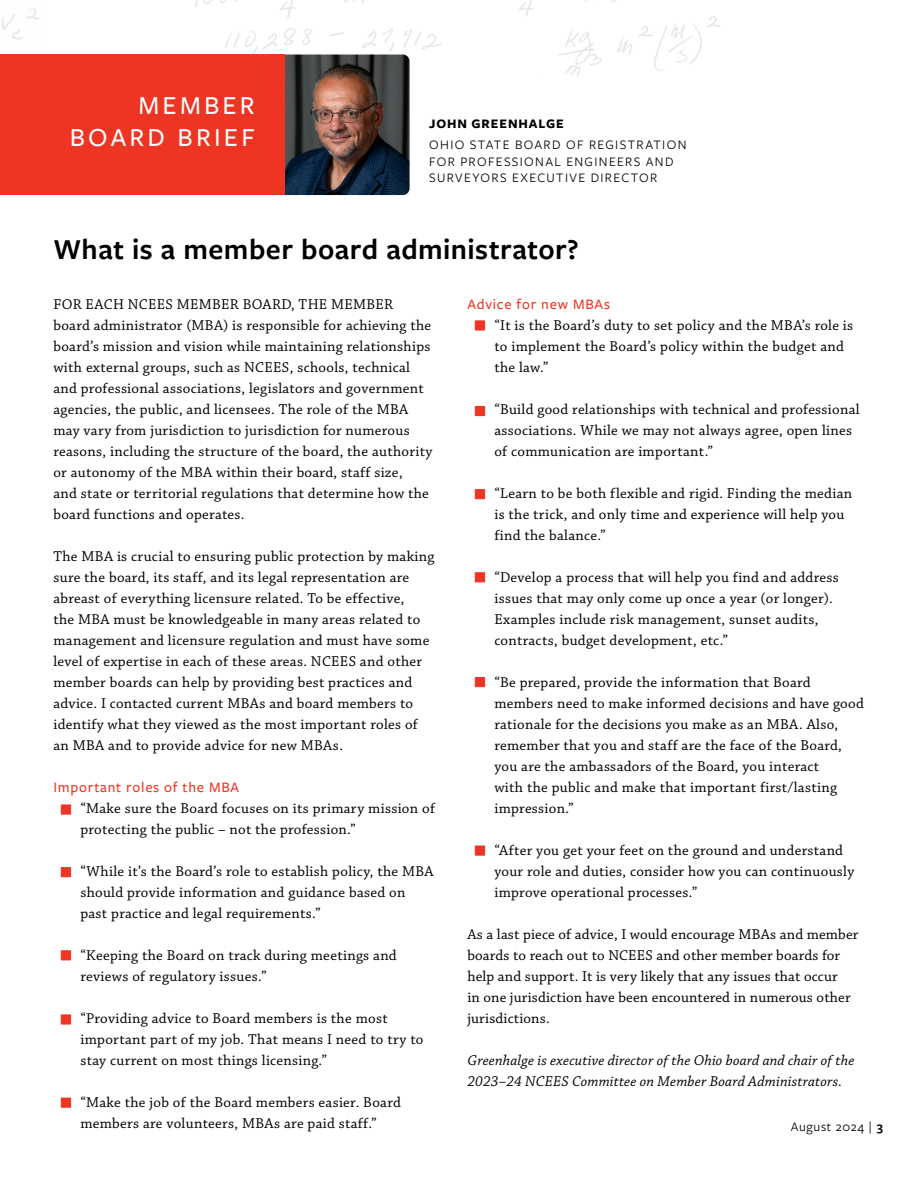
<style>
.page{position:relative;width:918px;height:1188px;background:#fff}
.page>*{position:absolute;margin:0;border:0;box-sizing:border-box;transform-origin:0 0}
.t1{font:600 30px "Freight Sans Pro";letter-spacing:.015em;color:#000}
.t2{font:500 27px/32.4px "Freight Sans Pro";letter-spacing:.12em;color:#fff;text-align:right}
.t3{font:15px/21px "Chaparral Pro";letter-spacing:.02em;color:#000}
.t4{font:italic 15px/21px "Chaparral Pro";letter-spacing:.01em;color:#000}
.t5{font:500 15px "Freight Sans Pro";letter-spacing:.05em;color:#ee3524}
.t6{font:13.5px/16.5px "Freight Sans Pro";letter-spacing:.1em;color:#000}
.t7{font:700 13.5px "Freight Sans Pro";letter-spacing:.07em;color:#000}
.t8{font:13.5px "Freight Sans Pro";letter-spacing:.05em;color:#000}
.s1{font-weight:600}
</style>
<div class="page">
<img style="left:194px;top:0;width:526px;height:76px">
<img style="left:0;top:7px;width:45px;height:48px">
<img style="left:284px;top:55px;width:126px;height:140px">
<div style="left:0;top:55px;width:284px;height:140px;background:#ee3524"></div>
<div style="left:61px;top:805px;width:10px;height:9px;background:#ee3524;border:1px solid #ee3524"></div>
<div style="left:475px;top:846px;width:10px;height:10px;background:#ee3524;border:1px solid #ee3524"></div>
<div style="left:475px;top:677px;width:10px;height:10px;background:#ee3524;border:1px solid #ee3524"></div>
<div style="left:475px;top:572px;width:10px;height:10px;background:#ee3524;border:1px solid #ee3524"></div>
<div style="left:475px;top:489px;width:10px;height:10px;background:#ee3524;border:1px solid #ee3524"></div>
<div style="left:475px;top:406px;width:10px;height:10px;background:#ee3524;border:1px solid #ee3524"></div>
<div style="left:475px;top:321px;width:10px;height:9px;background:#ee3524;border:1px solid #ee3524"></div>
<div style="left:61px;top:867px;width:10px;height:10px;background:#ee3524;border:1px solid #ee3524"></div>
<div style="left:61px;top:950px;width:10px;height:10px;background:#ee3524;border:1px solid #ee3524"></div>
<div style="left:61px;top:1015px;width:10px;height:9px;background:#ee3524;border:1px solid #ee3524"></div>
<div style="left:61px;top:1098px;width:10px;height:10px;background:#ee3524;border:1px solid #ee3524"></div>
<h2 class="t2" style="left:70px;top:88px;width:186px">MEMBER<br>BOARD BRIEF</h2>
<p class="t7" style="left:429px;top:115px;width:136px">JOHN GREENHALGE</p>
<p class="t6" style="left:429px;top:136px;width:259px">OHIO STATE BOARD OF REGISTRATION<br>FOR PROFESSIONAL ENGINEERS AND<br>SURVEYORS EXECUTIVE DIRECTOR</p>
<h1 class="t1" style="left:53px;top:229px;width:527px">What is a member board administrator?</h1>
<p class="t3" style="left:53px;top:295px;width:381px">FOR EACH NCEES MEMBER BOARD, THE MEMBER board administrator (MBA) is responsible for achieving the board’s mission and vision while maintaining relationships with external groups, such as NCEES, schools, technical and professional associations, legislators and government agencies, the public, and licensees. The role of the MBA may vary from jurisdiction to jurisdiction for numerous reasons, including the structure of the board, the authority or autonomy of the MBA within their board, staff size,<br>and state or territorial regulations that determine how the board functions and operates.</p>
<p class="t3" style="left:53px;top:547px;width:383px">The MBA is crucial to ensuring public protection by making sure the board, its staff, and its legal representation are abreast of everything licensure related. To be effective,<br>the MBA must be knowledgeable in many areas related to management and licensure regulation and must have some level of expertise in each of these areas. NCEES and other member boards can help by providing best practices and advice. I contacted current MBAs and board members to identify what they viewed as the most important roles of an MBA and to provide advice for new MBAs.</p>
<p class="t5" style="left:53px;top:778px;width:187px">Important roles of the MBA</p>
<p class="t3" style="left:80px;top:799px;width:356px">“Make sure the Board focuses on its primary mission of protecting the public – not the profession.”</p>
<p class="t3" style="left:80px;top:862px;width:355px">“While it’s the Board’s role to establish policy, the MBA should provide information and guidance based on past practice and legal requirements.”</p>
<p class="t3" style="left:80px;top:946px;width:318px">“Keeping the Board on track during meetings and reviews of regulatory issues.”</p>
<p class="t3" style="left:80px;top:1009px;width:345px">“Providing advice to Board members is the most important part of my job. That means I need to try to stay current on most things licensing.”</p>
<p class="t3" style="left:80px;top:1093px;width:322px">“Make the job of the Board members easier. Board members are volunteers, MBAs are paid staff.”</p>
<p class="t5" style="left:467px;top:294px;width:144px">Advice for new MBAs</p>
<p class="t3" style="left:494px;top:315px;width:360px">“It is the Board’s duty to set policy and the MBA’s role is to implement the Board’s policy within the budget and the law.”</p>
<p class="t3" style="left:494px;top:399px;width:367px">“Build good relationships with technical and professional associations. While we may not always agree, open lines of communication are important.”</p>
<p class="t3" style="left:494px;top:483px;width:359px">“Learn to be both flexible and rigid. Finding the median is the trick, and only time and experience will help you find the balance.”</p>
<p class="t3" style="left:494px;top:567px;width:346px">“Develop a process that will help you find and address issues that may only come up once a year (or longer).<br>Examples include risk management, sunset audits, contracts, budget development, etc.”</p>
<p class="t3" style="left:494px;top:672px;width:371px">“Be prepared, provide the information that Board members need to make informed decisions and have good rationale for the decisions you make as an MBA. Also, remember that you and staff are the face of the Board, you are the ambassadors of the Board, you interact<br>with the public and make that important first/lasting impression.”</p>
<p class="t3" style="left:494px;top:840px;width:361px">“After you get your feet on the ground and understand your role and duties, consider how you can continuously improve operational processes.”</p>
<p class="t3" style="left:467px;top:924px;width:393px">As a last piece of advice, I would encourage MBAs and member boards to reach out to NCEES and other member boards for help and support. It is very likely that any issues that occur<br>in one jurisdiction have been encountered in numerous other jurisdictions.</p>
<p class="t4" style="left:467px;top:1050px;width:388px">Greenhalge is executive director of the Ohio board and chair of the<br>2023–24 NCEES Committee on Member Board Administrators.</p>
<p class="t8" style="left:791px;top:1118px;width:94px">August 2024 | <span class="s1">3</span></p>
</div>
